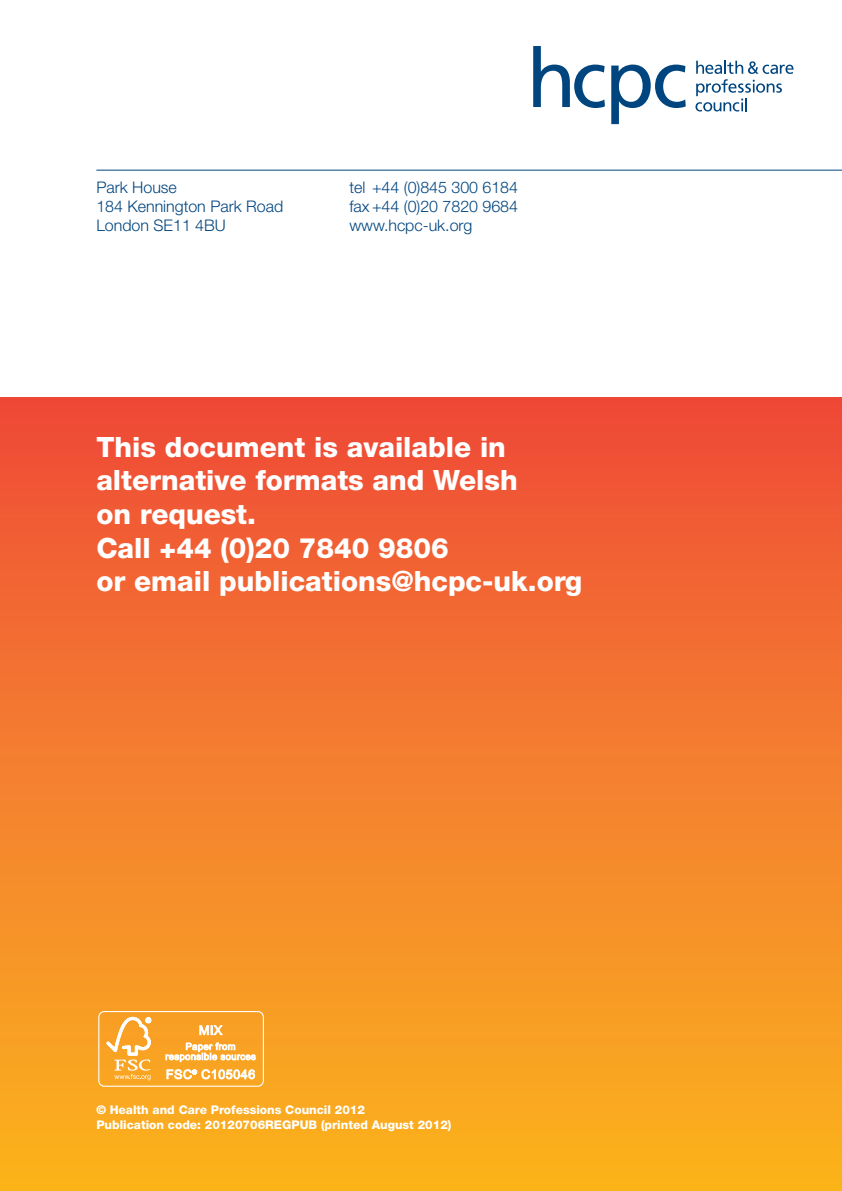
<style>
.page{position:relative;width:842px;height:1191px;background:#fff}
.page>*{position:absolute;margin:0;border:0;box-sizing:border-box;transform-origin:0 0}
.t1{font:800 28px/33.6px "Helvetica Neue";color:#fff}
.t2{font:300 16px/19.2px "Helvetica Neue";color:#01457f}
.t3{font:800 12px/14.4px "Helvetica Neue";color:#fff}
</style>
<div class="page">
<div style="left:0;top:397px;width:842px;height:794px;background:linear-gradient(to bottom,#ef4b3a,#fbb51e)"></div>
<hr style="left:96px;top:170px;width:746px;height:1px;background:#01457f">
<svg style="left:533px;top:46px;width:72px;height:62px"></svg>
<svg style="left:611px;top:65px;width:75px;height:59px"></svg>
<svg style="left:695px;top:61px;width:98px;height:50px"></svg>
<div style="left:98px;top:1011px;width:166px;height:75px;border:1px solid #fff;border-radius:6px"></div>
<svg style="left:106px;top:1016px;width:45px;height:64px"></svg>
<svg style="left:199px;top:1024px;width:24px;height:12px"></svg>
<svg style="left:165px;top:1042px;width:91px;height:20px"></svg>
<svg style="left:166px;top:1069px;width:89px;height:10px"></svg>
<p class="t2" style="left:96px;top:179px;width:188px">Park House<br>184 Kennington Park Road<br>London SE11 4BU</p>
<p class="t2" style="left:349px;top:179px;width:170px;text-align:justify">tel +44 (0)845 300 6184 fax +44 (0)20 7820 9684 www.hcpc-uk.org</p>
<p class="t1" style="left:96px;top:432px;width:487px">This document is available in alternative formats and Welsh<br>on request.<br>Call +44 (0)20 7840 9806<br>or email publications@hcpc-uk.org</p>
<p class="t3" style="left:96px;top:1104px;width:357px">© Health and Care Professions Council 2012<br>Publication code: 20120706REGPUB (printed August 2012)</p>
</div>
